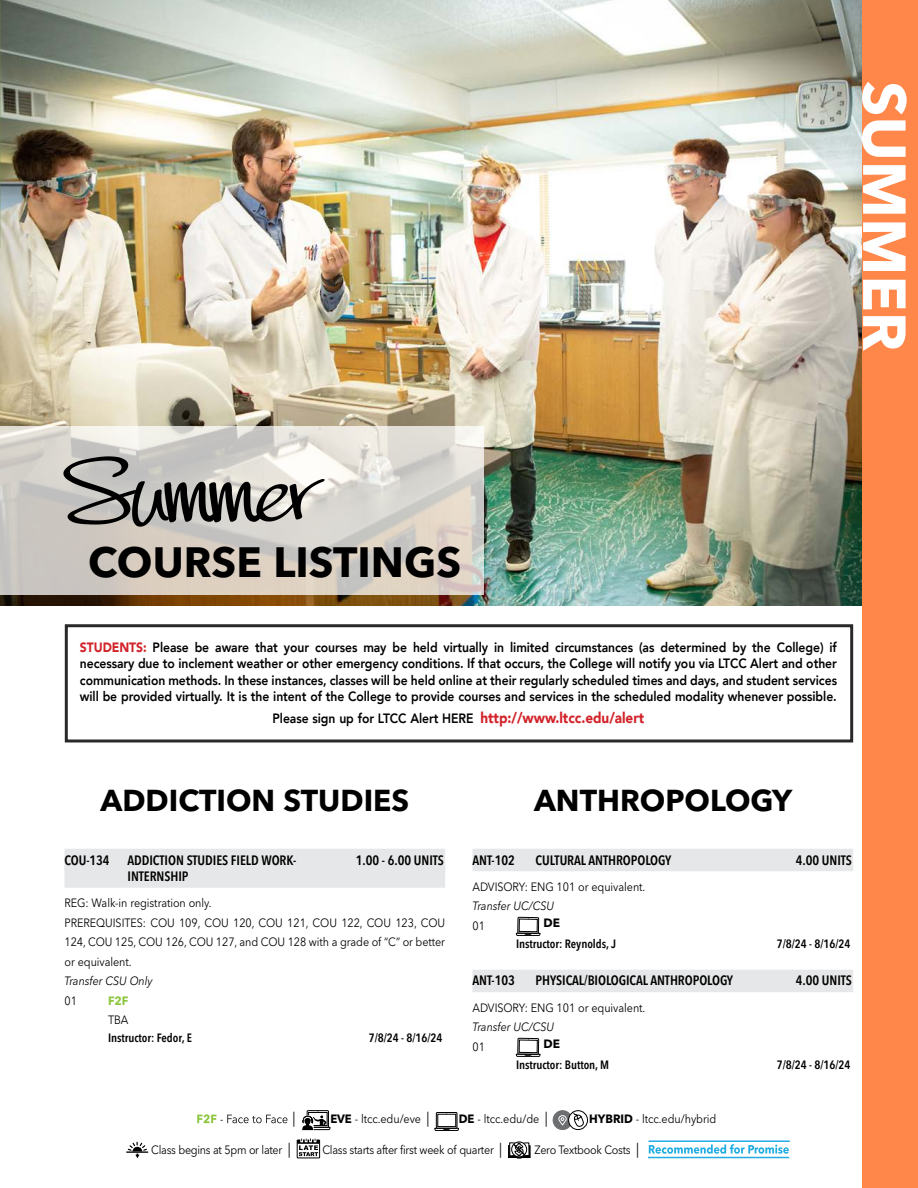
<style>
.page{position:relative;width:918px;height:1188px;background:#fff}
.page>*{position:absolute;margin:0;border:0;box-sizing:border-box;transform-origin:0 0}
.INTRO_PAGE_HEADER{font:90px "Quick Handle AOE";letter-spacing:-.005em;color:#000}
.t1{font:700 60px "Avenir Next LT Pro";color:#fff}
.SEASON_COURSE_HEADING{font:700 42px "Avenir Next LT Pro";color:#000}
.DEPTHEADING{font:700 30px "Avenir Next LT Pro";color:#000}
.t2{font:15px "Avenir Next LT Pro";color:#000;scale:.9 1}
.DEPTDSC{font:800 13.5px/16.2px "Avenir";letter-spacing:-.005em;color:#000;text-align:justify;scale:.9 1}
.Course_Title-BOLD{font:600 condensed 13.5px "Avenir Next LT Pro";letter-spacing:-.005em;color:#000}
.Course_Desc-Offering_Info{font:12px/19.5px "Avenir Next LT Pro";letter-spacing:-.005em;color:#000;text-align:justify;scale:.9 1}
.INSTRUCTOR_LINE{font:600 condensed 12px "Avenir Next LT Pro";letter-spacing:-.005em;color:#000}
.Course_Desc-Offering_Info-2{font:12px "Avenir Next LT Pro";letter-spacing:-.025em;color:#000;scale:.9 1}
.Transfer_line{font:italic 12px "Avenir Next LT Pro";letter-spacing:-.005em;color:#000;scale:.9 1}
.Course_Desc-Offering_Info-3{font:700 12px "Avenir Next LT Pro";color:#000}
.Course_Desc-Offering_Info-4{font:700 12px "Avenir Next LT Pro";color:#8dc63f;scale:.95 1}
.s1{font-weight:900;color:#d2232a}
.s2{font-weight:900;font-size:15px;color:#d2232a}
.s3{font-weight:700}
.s4{font-size:15px}
</style>
<div class="page">
<div style="left:862px;top:0;width:56px;height:1188px;background:#ff874a"></div>
<svg style="left:127px;top:1141px;width:21px;height:17px"></svg>
<div style="left:297px;top:1140px;width:23px;height:18px;border:1px solid #000"></div>
<svg style="left:649px;top:1144px;width:140px;height:10px"></svg>
<hr style="left:649px;top:1140px;width:141px;height:2px;background:#21ade3">
<hr style="left:648px;top:1157px;width:141px;height:1px;background:#21ade3">
<svg style="left:197px;top:1114px;width:90px;height:9px"></svg>
<svg style="left:299px;top:1110px;width:32px;height:46px"></svg>
<svg style="left:434px;top:1112px;width:25px;height:19px"></svg>
<div style="left:553px;top:1111px;width:19px;height:19px;background:#6d6e71;border-radius:50%"></div>
<div style="left:553px;top:1110px;width:19px;height:20px;border:1px solid #6d6e71;border-radius:50%"></div>
<svg style="left:558px;top:1115px;width:9px;height:11px"></svg>
<svg style="left:569px;top:1111px;width:19px;height:19px"></svg>
<div style="left:568px;top:1110px;width:20px;height:20px;border:1px solid #000;border-radius:50%"></div>
<svg style="left:573px;top:1112px;width:12px;height:15px"></svg>
<img style="left:0;top:0;width:862px;height:606px">
<div style="left:472px;top:849px;width:381px;height:22px;background:#e6e7e8"></div>
<div style="left:472px;top:970px;width:381px;height:22px;background:#e6e7e8"></div>
<svg style="left:508px;top:916px;width:33px;height:243px"></svg>
<div style="left:64px;top:849px;width:381px;height:22px;background:#e6e7e8"></div>
<div style="left:64px;top:865px;width:381px;height:23px;background:#e6e7e8"></div>
<svg style="left:0;top:427px;width:484px;height:168px;background:#d6d2cb"></svg>
<div style="left:65px;top:624px;width:788px;height:118px;border:3px solid #000"></div>
<h2 class="t1" style="left:921px;top:81px;width:272px;rotate:90deg">SUMMER</h2>
<p class="INTRO_PAGE_HEADER" style="left:65px;top:436px;width:256px">Summer</p>
<p class="SEASON_COURSE_HEADING" style="left:88px;top:537px;width:374px">COURSE LISTINGS</p>
<p class="DEPTDSC" style="left:80px;top:639px;width:843px"><span class="s1">STUDENTS:</span> Please be aware that your courses may be held virtually in limited circumstances (as determined by the College) if necessary due to inclement weather or other emergency conditions. If that occurs, the College will notify you via LTCC Alert and other communication methods. In these instances, classes will be held online at their regularly scheduled times and days, and student services will be provided virtually. It is the intent of the College to provide courses and services in the scheduled modality whenever possible.</p>
<p class="DEPTDSC" style="left:273px;top:711px;width:415px">Please sign up for LTCC Alert HERE <span class="s2">http://www.ltcc.edu/alert</span></p>
<p class="DEPTHEADING" style="left:101px;top:782px;width:310px">ADDICTION STUDIES</p>
<p class="Course_Title-BOLD" style="left:64px;top:852px;width:47px">COU-134</p>
<p class="Course_Title-BOLD" style="left:128px;top:852px;width:170px">ADDICTION STUDIES FIELD WORK-</p>
<p class="Course_Title-BOLD" style="left:356px;top:852px;width:90px">1.00 - 6.00 UNITS</p>
<p class="Course_Title-BOLD" style="left:128px;top:868px;width:63px">INTERNSHIP</p>
<p class="Course_Desc-Offering_Info" style="left:64px;top:893px;width:165px">REG: Walk-in registration only.</p>
<p class="Course_Desc-Offering_Info" style="left:64px;top:913px;width:425px">PREREQUISITES: COU 109, COU 120, COU 121, COU 122, COU 123, COU 124, COU 125, COU 126, COU 127, and COU 128 with a grade of “C” or better or equivalent.</p>
<p class="Transfer_line" style="left:64px;top:974px;width:100px">Transfer CSU Only</p>
<p class="Course_Desc-Offering_Info" style="left:64px;top:991px;width:15px">01</p>
<p class="Course_Desc-Offering_Info-4" style="left:108px;top:993px;width:23px">F2F</p>
<p class="Course_Desc-Offering_Info" style="left:108px;top:1010px;width:24px">TBA</p>
<p class="INSTRUCTOR_LINE" style="left:108px;top:1031px;width:85px">Instructor: Fedor, E</p>
<p class="INSTRUCTOR_LINE" style="left:369px;top:1031px;width:75px">7/8/24 - 8/16/24</p>
<p class="DEPTHEADING" style="left:534px;top:782px;width:260px">ANTHROPOLOGY</p>
<p class="Course_Title-BOLD" style="left:472px;top:852px;width:44px">ANT-102</p>
<p class="Course_Title-BOLD" style="left:536px;top:852px;width:137px">CULTURAL ANTHROPOLOGY</p>
<p class="Course_Title-BOLD" style="left:796px;top:852px;width:58px">4.00 UNITS</p>
<p class="Course_Desc-Offering_Info" style="left:472px;top:877px;width:194px">ADVISORY: ENG 101 or equivalent.</p>
<p class="Transfer_line" style="left:472px;top:899px;width:92px">Transfer UC/CSU</p>
<p class="Course_Desc-Offering_Info" style="left:472px;top:916px;width:15px">01</p>
<p class="Course_Desc-Offering_Info-3" style="left:543px;top:915px;width:18px">DE</p>
<p class="INSTRUCTOR_LINE" style="left:516px;top:936px;width:102px">Instructor: Reynolds, J</p>
<p class="INSTRUCTOR_LINE" style="left:777px;top:936px;width:75px">7/8/24 - 8/16/24</p>
<p class="Course_Title-BOLD" style="left:472px;top:973px;width:44px">ANT-103</p>
<p class="Course_Title-BOLD" style="left:536px;top:973px;width:199px">PHYSICAL/BIOLOGICAL ANTHROPOLOGY</p>
<p class="Course_Title-BOLD" style="left:796px;top:973px;width:58px">4.00 UNITS</p>
<p class="Course_Desc-Offering_Info" style="left:472px;top:998px;width:194px">ADVISORY: ENG 101 or equivalent.</p>
<p class="Transfer_line" style="left:472px;top:1020px;width:92px">Transfer UC/CSU</p>
<p class="Course_Desc-Offering_Info" style="left:472px;top:1037px;width:15px">01</p>
<p class="Course_Desc-Offering_Info-3" style="left:543px;top:1036px;width:18px">DE</p>
<p class="INSTRUCTOR_LINE" style="left:516px;top:1057px;width:95px">Instructor: Button, M</p>
<p class="INSTRUCTOR_LINE" style="left:777px;top:1057px;width:75px">7/8/24 - 8/16/24</p>
<p class="t2" style="left:293px;top:1109px;width:5px">|</p>
<p class="Course_Desc-Offering_Info" style="left:330px;top:1109px;width:112px"><span class="s3">EVE</span> - ltcc.edu/eve <span class="s4">|</span></p>
<p class="Course_Desc-Offering_Info" style="left:459px;top:1109px;width:100px"><span class="s3">DE</span> - ltcc.edu/de <span class="s4">|</span></p>
<p class="Course_Desc-Offering_Info" style="left:589px;top:1109px;width:143px"><span class="s3">HYBRID</span> - ltcc.edu/hybrid</p>
<p class="Course_Desc-Offering_Info-2" style="left:151px;top:1142px;width:157px">Class begins at 5pm or later <span class="s4">|</span></p>
<p class="Course_Desc-Offering_Info-2" style="left:322px;top:1142px;width:201px">Class starts after first week of quarter <span class="s4">|</span></p>
<p class="Course_Desc-Offering_Info-2" style="left:535px;top:1142px;width:118px">Zero Textbook Costs <span class="s4">|</span></p>
</div>
